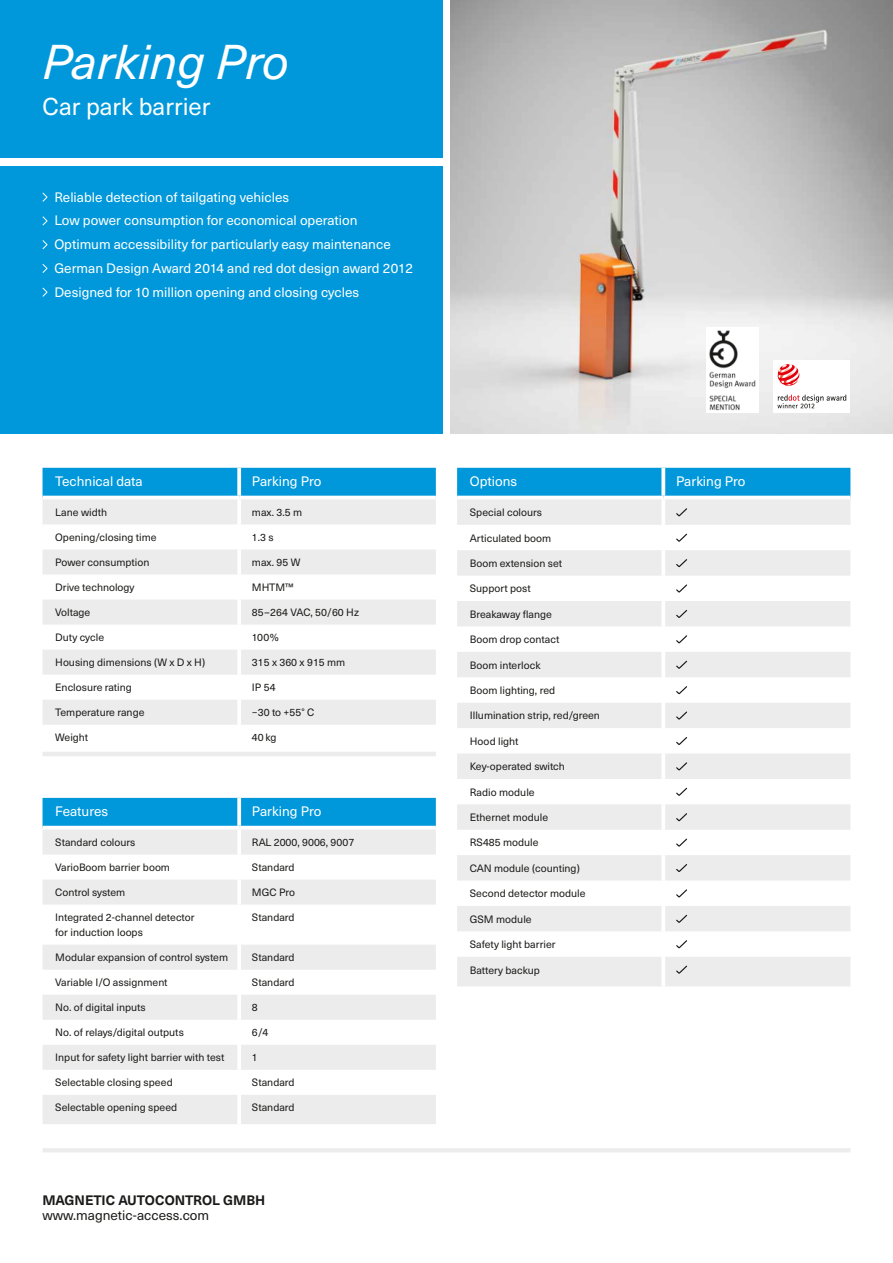
<style>
.page{position:relative;width:893px;height:1263px;background:#fff}
.page>*{position:absolute;margin:0;border:0;box-sizing:border-box;transform-origin:0 0}
.t1{font:italic 48px "Neue Haas Unica Pro";color:#fff}
.t2{font:24px "Neue Haas Unica Pro";color:#fff}
.t3{font:13.5px/23.7px "Neue Haas Unica Pro";color:#fff}
.t4{font:700 13.5px "Neue Haas Unica Pro";letter-spacing:-.005em;color:#1a1a18}
.t5{font:13.5px "Neue Haas Unica Pro";color:#1a1a18}
.t6{font:10.5px/15px "Neue Haas Unica Pro";color:#1a1a18}
</style>
<div class="page">
<div style="left:0;top:0;width:442px;height:157px;background:#0098da"></div>
<hr style="left:43px;top:1148px;width:807px;height:4px;background:#ececed">
<img style="left:451px;top:0;width:442px;height:434px">
<div style="left:0;top:166px;width:436px;height:268px;background:#0098da"></div>
<svg style="left:42px;top:192px;width:6px;height:10px"></svg>
<svg style="left:42px;top:216px;width:6px;height:10px"></svg>
<svg style="left:42px;top:240px;width:6px;height:10px"></svg>
<svg style="left:42px;top:264px;width:6px;height:9px"></svg>
<svg style="left:42px;top:287px;width:6px;height:10px"></svg>
<div style="left:43px;top:468px;width:393px;height:28px;background:#0098da"></div>
<svg style="left:43px;top:499px;width:393px;height:226px;fill:#ececed"></svg>
<hr style="left:237px;top:499px;width:4px;height:25px;background:#fff">
<hr style="left:237px;top:524px;width:4px;height:25px;background:#fff">
<hr style="left:237px;top:549px;width:4px;height:25px;background:#fff">
<hr style="left:237px;top:574px;width:4px;height:25px;background:#fff">
<hr style="left:237px;top:599px;width:4px;height:26px;background:#fff">
<hr style="left:237px;top:625px;width:4px;height:25px;background:#fff">
<hr style="left:237px;top:650px;width:4px;height:25px;background:#fff">
<hr style="left:237px;top:675px;width:4px;height:25px;background:#fff">
<hr style="left:237px;top:700px;width:4px;height:25px;background:#fff">
<svg style="left:237px;top:468px;width:4px;height:28px"></svg>
<hr style="left:43px;top:752px;width:196px;height:4px;background:#ececed">
<hr style="left:239px;top:752px;width:197px;height:4px;background:#ececed">
<div style="left:773px;top:360px;width:77px;height:52px;background:#fff"></div>
<svg style="left:777px;top:395px;width:69px;height:13px"></svg>
<svg style="left:778px;top:364px;width:21px;height:22px"></svg>
<img style="left:706px;top:327px;width:52px;height:85px">
<div style="left:43px;top:798px;width:393px;height:28px;background:#0098da"></div>
<svg style="left:43px;top:830px;width:393px;height:294px;fill:#ececed"></svg>
<hr style="left:237px;top:829px;width:4px;height:25px;background:#fff">
<hr style="left:237px;top:854px;width:4px;height:25px;background:#fff">
<hr style="left:237px;top:879px;width:4px;height:26px;background:#fff">
<hr style="left:237px;top:905px;width:4px;height:40px;background:#fff">
<hr style="left:237px;top:945px;width:4px;height:25px;background:#fff">
<hr style="left:237px;top:970px;width:4px;height:25px;background:#fff">
<hr style="left:237px;top:995px;width:4px;height:25px;background:#fff">
<hr style="left:237px;top:1020px;width:4px;height:25px;background:#fff">
<hr style="left:237px;top:1045px;width:4px;height:25px;background:#fff">
<hr style="left:237px;top:1070px;width:4px;height:25px;background:#fff">
<hr style="left:237px;top:1095px;width:4px;height:29px;background:#fff">
<svg style="left:237px;top:798px;width:4px;height:28px"></svg>
<div style="left:457px;top:468px;width:393px;height:28px;background:#0098da"></div>
<svg style="left:457px;top:499px;width:393px;height:487px;fill:#ececed"></svg>
<hr style="left:661px;top:499px;width:4px;height:26px;background:#fff">
<hr style="left:661px;top:525px;width:4px;height:25px;background:#fff">
<hr style="left:661px;top:550px;width:4px;height:26px;background:#fff">
<hr style="left:661px;top:576px;width:4px;height:25px;background:#fff">
<hr style="left:661px;top:601px;width:4px;height:25px;background:#fff">
<hr style="left:661px;top:626px;width:4px;height:26px;background:#fff">
<hr style="left:661px;top:652px;width:4px;height:25px;background:#fff">
<hr style="left:661px;top:677px;width:4px;height:26px;background:#fff">
<hr style="left:661px;top:703px;width:4px;height:25px;background:#fff">
<hr style="left:661px;top:728px;width:4px;height:25px;background:#fff">
<hr style="left:661px;top:753px;width:4px;height:26px;background:#fff">
<hr style="left:661px;top:779px;width:4px;height:25px;background:#fff">
<hr style="left:661px;top:804px;width:4px;height:26px;background:#fff">
<hr style="left:661px;top:830px;width:4px;height:25px;background:#fff">
<hr style="left:661px;top:855px;width:4px;height:25px;background:#fff">
<hr style="left:661px;top:880px;width:4px;height:26px;background:#fff">
<hr style="left:661px;top:906px;width:4px;height:25px;background:#fff">
<hr style="left:661px;top:931px;width:4px;height:26px;background:#fff">
<hr style="left:661px;top:957px;width:4px;height:29px;background:#fff">
<svg style="left:661px;top:468px;width:4px;height:28px"></svg>
<svg style="left:675px;top:507px;width:13px;height:10px"></svg>
<svg style="left:675px;top:532px;width:13px;height:11px"></svg>
<svg style="left:675px;top:558px;width:13px;height:10px"></svg>
<svg style="left:675px;top:583px;width:13px;height:11px"></svg>
<svg style="left:675px;top:609px;width:13px;height:10px"></svg>
<svg style="left:675px;top:634px;width:13px;height:10px"></svg>
<svg style="left:675px;top:660px;width:13px;height:10px"></svg>
<svg style="left:675px;top:685px;width:13px;height:10px"></svg>
<svg style="left:675px;top:710px;width:13px;height:11px"></svg>
<svg style="left:675px;top:736px;width:13px;height:10px"></svg>
<svg style="left:675px;top:761px;width:13px;height:10px"></svg>
<svg style="left:675px;top:787px;width:13px;height:10px"></svg>
<svg style="left:675px;top:812px;width:13px;height:10px"></svg>
<svg style="left:675px;top:837px;width:13px;height:11px"></svg>
<svg style="left:675px;top:863px;width:13px;height:10px"></svg>
<svg style="left:675px;top:888px;width:13px;height:10px"></svg>
<svg style="left:675px;top:914px;width:13px;height:10px"></svg>
<svg style="left:675px;top:939px;width:13px;height:10px"></svg>
<svg style="left:675px;top:964px;width:13px;height:11px"></svg>
<h1 class="t1" style="left:43px;top:34px;width:248px">Parking Pro</h1>
<h2 class="t2" style="left:43px;top:92px;width:169px">Car park barrier</h2>
<p class="t3" style="left:54px;top:185px;width:360px">Reliable detection of tailgating vehicles<br>Low power consumption for economical operation Optimum accessibility for particularly easy maintenance German Design Award 2014 and red dot design award 2012<br>Designed for 10 million opening and closing cycles</p>
<p class="t3" style="left:55px;top:470px;width:89px">Technical data</p>
<p class="t3" style="left:252px;top:470px;width:71px">Parking Pro</p>
<p class="t6" style="left:55px;top:505px;width:53px">Lane width</p>
<p class="t6" style="left:252px;top:505px;width:52px">max. 3.5 m</p>
<p class="t6" style="left:55px;top:530px;width:103px">Opening/closing time</p>
<p class="t6" style="left:252px;top:530px;width:23px">1.3 s</p>
<p class="t6" style="left:55px;top:555px;width:96px">Power consumption</p>
<p class="t6" style="left:252px;top:555px;width:50px">max. 95 W</p>
<p class="t6" style="left:55px;top:580px;width:81px">Drive technology</p>
<p class="t6" style="left:252px;top:580px;width:43px">MHTM™</p>
<p class="t6" style="left:55px;top:605px;width:37px">Voltage</p>
<p class="t6" style="left:252px;top:605px;width:109px">85–264 VAC, 50/60 Hz</p>
<p class="t6" style="left:55px;top:630px;width:50px">Duty cycle</p>
<p class="t6" style="left:252px;top:630px;width:28px">100%</p>
<p class="t6" style="left:55px;top:655px;width:151px">Housing dimensions (W x D x H)</p>
<p class="t6" style="left:252px;top:655px;width:95px">315 x 360 x 915 mm</p>
<p class="t6" style="left:55px;top:680px;width:78px">Enclosure rating</p>
<p class="t6" style="left:252px;top:680px;width:25px">IP 54</p>
<p class="t6" style="left:55px;top:705px;width:91px">Temperature range</p>
<p class="t6" style="left:252px;top:705px;width:64px">−30 to +55° C</p>
<p class="t6" style="left:55px;top:730px;width:34px">Weight</p>
<p class="t6" style="left:252px;top:730px;width:26px">40 kg</p>
<p class="t3" style="left:55px;top:800px;width:54px">Features</p>
<p class="t3" style="left:252px;top:800px;width:71px">Parking Pro</p>
<p class="t6" style="left:55px;top:835px;width:82px">Standard colours</p>
<p class="t6" style="left:252px;top:835px;width:104px">RAL 2000, 9006, 9007</p>
<p class="t6" style="left:55px;top:860px;width:116px">VarioBoom barrier boom</p>
<p class="t6" style="left:252px;top:860px;width:44px">Standard</p>
<p class="t6" style="left:55px;top:885px;width:72px">Control system</p>
<p class="t6" style="left:252px;top:885px;width:45px">MGC Pro</p>
<p class="t6" style="left:55px;top:910px;width:141px">Integrated 2-channel detector for induction loops</p>
<p class="t6" style="left:252px;top:910px;width:44px">Standard</p>
<p class="t6" style="left:55px;top:950px;width:174px">Modular expansion of control system</p>
<p class="t6" style="left:252px;top:950px;width:44px">Standard</p>
<p class="t6" style="left:55px;top:975px;width:114px">Variable I/O assignment</p>
<p class="t6" style="left:252px;top:975px;width:44px">Standard</p>
<p class="t6" style="left:55px;top:1000px;width:92px">No. of digital inputs</p>
<p class="t6" style="left:252px;top:1000px;width:7px">8</p>
<p class="t6" style="left:55px;top:1025px;width:130px">No. of relays/digital outputs</p>
<p class="t6" style="left:252px;top:1025px;width:18px">6/4</p>
<p class="t6" style="left:55px;top:1050px;width:171px">Input for safety light barrier with test</p>
<p class="t6" style="left:252px;top:1050px;width:7px">1</p>
<p class="t6" style="left:55px;top:1075px;width:119px">Selectable closing speed</p>
<p class="t6" style="left:252px;top:1075px;width:44px">Standard</p>
<p class="t6" style="left:55px;top:1100px;width:124px">Selectable opening speed</p>
<p class="t6" style="left:252px;top:1100px;width:44px">Standard</p>
<p class="t4" style="left:43px;top:1192px;width:224px">MAGNETIC AUTOCONTROL GMBH</p>
<p class="t5" style="left:43px;top:1207px;width:168px">www.magnetic-access.com</p>
<p class="t3" style="left:470px;top:470px;width:49px">Options</p>
<p class="t3" style="left:676px;top:470px;width:71px">Parking Pro</p>
<p class="t6" style="left:470px;top:505px;width:74px">Special colours</p>
<p class="t6" style="left:470px;top:530px;width:83px">Articulated boom</p>
<p class="t6" style="left:470px;top:556px;width:94px">Boom extension set</p>
<p class="t6" style="left:470px;top:581px;width:62px">Support post</p>
<p class="t6" style="left:470px;top:607px;width:84px">Breakaway flange</p>
<p class="t6" style="left:470px;top:632px;width:91px">Boom drop contact</p>
<p class="t6" style="left:470px;top:657px;width:72px">Boom interlock</p>
<p class="t6" style="left:470px;top:683px;width:87px">Boom lighting, red</p>
<p class="t6" style="left:470px;top:708px;width:132px">Illumination strip, red/green</p>
<p class="t6" style="left:470px;top:734px;width:50px">Hood light</p>
<p class="t6" style="left:470px;top:759px;width:97px">Key-operated switch</p>
<p class="t6" style="left:470px;top:784px;width:66px">Radio module</p>
<p class="t6" style="left:470px;top:810px;width:80px">Ethernet module</p>
<p class="t6" style="left:470px;top:835px;width:70px">RS485 module</p>
<p class="t6" style="left:470px;top:861px;width:111px">CAN module (counting)</p>
<p class="t6" style="left:470px;top:886px;width:117px">Second detector module</p>
<p class="t6" style="left:470px;top:912px;width:63px">GSM module</p>
<p class="t6" style="left:470px;top:937px;width:87px">Safety light barrier</p>
<p class="t6" style="left:470px;top:962px;width:71px">Battery backup</p>
</div>
